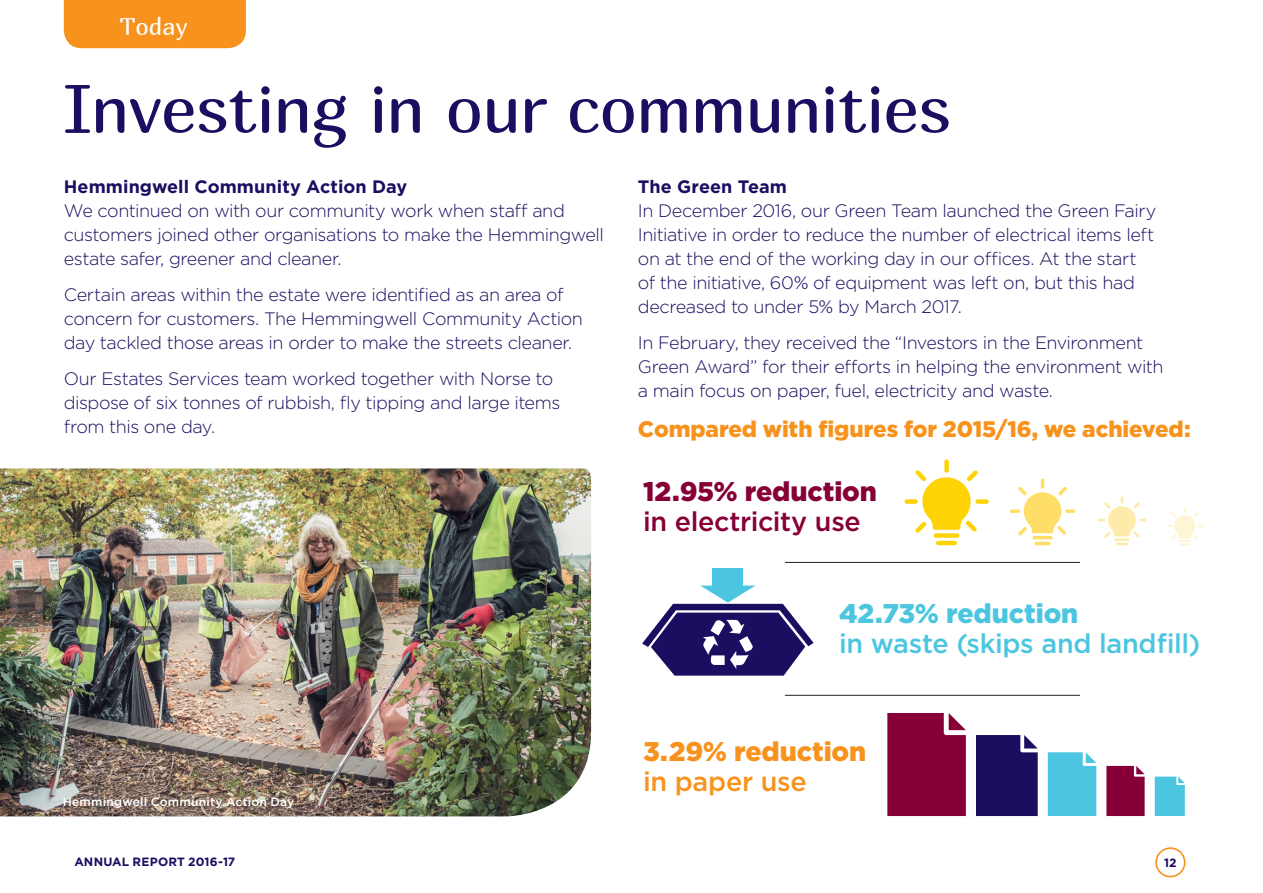
<style>
.page{position:relative;width:1263px;height:893px;background:#fff}
.page>*{position:absolute;margin:0;border:0;box-sizing:border-box;transform-origin:0 0}
.t1{font:67.5px "Marmelad";letter-spacing:-.02em;color:#1a0e60}
.t2{font:500 27px "Gotham";letter-spacing:-.01em;color:#4cc6e0}
.t3{font:500 27px "Gotham";letter-spacing:-.015em;color:#860037}
.t4{font:900 27px "Gotham";letter-spacing:-.005em;color:#860037}
.t5{font:900 27px "Gotham";letter-spacing:-.005em;color:#4cc6e0}
.t6{font:900 27px "Gotham";letter-spacing:-.005em;color:#f7931d}
.t7{font:500 27px "Gotham";letter-spacing:-.01em;color:#f7931d}
.t8{font:24px "Marmelad";color:#fff}
.t9{font:900 22.5px "Gotham";letter-spacing:-.005em;color:#f7931d}
.t10{font:300 18px/24px "Gotham";letter-spacing:-.025em;color:#1a0e60}
.t11{font:700 18px "Gotham";letter-spacing:.005em;color:#1a0e60}
.t12{font:500 12px "Gotham";letter-spacing:.015em;color:#fff}
.t13{font:700 12px "Gotham";letter-spacing:.01em;color:#1a0e60}
</style>
<div class="page">
<div style="left:1155px;top:847px;width:30px;height:30px;border:2px solid #f7931d;border-radius:50%"></div>
<div style="left:64px;top:0;width:182px;height:48px;background:#f7931d"></div>
<img style="left:0;top:468px;width:591px;height:348px">
<svg style="left:887px;top:713px;width:79px;height:103px;background:#8b0c40"></svg>
<div style="left:976px;top:735px;width:62px;height:81px;background:#1a0e60"></div>
<div style="left:1048px;top:752px;width:48px;height:64px;background:#4cc6e0"></div>
<svg style="left:1106px;top:766px;width:39px;height:50px;background:#8d0f43"></svg>
<svg style="left:1155px;top:777px;width:30px;height:39px"></svg>
<svg style="left:642px;top:586px;width:172px;height:90px"></svg>
<div style="left:713px;top:569px;width:30px;height:20px;background:#4cc6e0"></div>
<hr style="left:785px;top:562px;width:295px;height:1px;background:#231f20">
<hr style="left:785px;top:695px;width:295px;height:1px;background:#231f20">
<svg style="left:904px;top:459px;width:85px;height:86px"></svg>
<svg style="left:1010px;top:478px;width:65px;height:67px"></svg>
<svg style="left:1098px;top:496px;width:48px;height:49px"></svg>
<svg style="left:1166px;top:507px;width:37px;height:38px"></svg>
<h3 class="t8" style="left:120px;top:12px;width:69px">Today</h3>
<h1 class="t1" style="left:64px;top:67px;width:889px">Investing in our communities</h1>
<p class="t11" style="left:64px;top:174px;width:345px">Hemmingwell Community Action Day</p>
<p class="t10" style="left:64px;top:198px;width:542px">We continued on with our community work when staff and customers joined other organisations to make the Hemmingwell estate safer, greener and cleaner.</p>
<p class="t10" style="left:64px;top:282px;width:521px">Certain areas within the estate were identified as an area of concern for customers. The Hemmingwell Community Action day tackled those areas in order to make the streets cleaner.</p>
<p class="t10" style="left:64px;top:366px;width:498px">Our Estates Services team worked together with Norse to dispose of six tonnes of rubbish, fly tipping and large items from this one day.</p>
<p class="t12" style="left:63px;top:795px;width:233px">Hemmingwell Community Action Day</p>
<p class="t11" style="left:638px;top:174px;width:151px">The Green Team</p>
<p class="t10" style="left:638px;top:198px;width:520px">In December 2016, our Green Team launched the Green Fairy Initiative in order to reduce the number of electrical items left on at the end of the working day in our offices. At the start of the initiative, 60% of equipment was left on, but this had decreased to under 5% by March 2017.</p>
<p class="t10" style="left:638px;top:330px;width:527px">In February, they received the “Investors in the Environment<br>Green Award” for their efforts in helping the environment with a main focus on paper, fuel, electricity and waste.</p>
<p class="t9" style="left:638px;top:414px;width:554px">Compared with figures for 2015/16, we achieved:</p>
<h2 class="t4" style="left:643px;top:473px;width:235px">12.95% reduction</h2>
<h2 class="t3" style="left:643px;top:506px;width:219px">in electricity use</h2>
<h2 class="t5" style="left:839px;top:595px;width:241px">42.73% reduction</h2>
<h2 class="t2" style="left:839px;top:628px;width:363px">in waste (skips and landfill)</h2>
<h2 class="t6" style="left:643px;top:732px;width:225px">3.29% reduction</h2>
<h2 class="t7" style="left:643px;top:766px;width:165px">in paper use</h2>
<p class="t13" style="left:74px;top:854px;width:162px">ANNUAL REPORT 2016-17</p>
<p class="t13" style="left:1164px;top:854px;width:14px">12</p>
</div>
